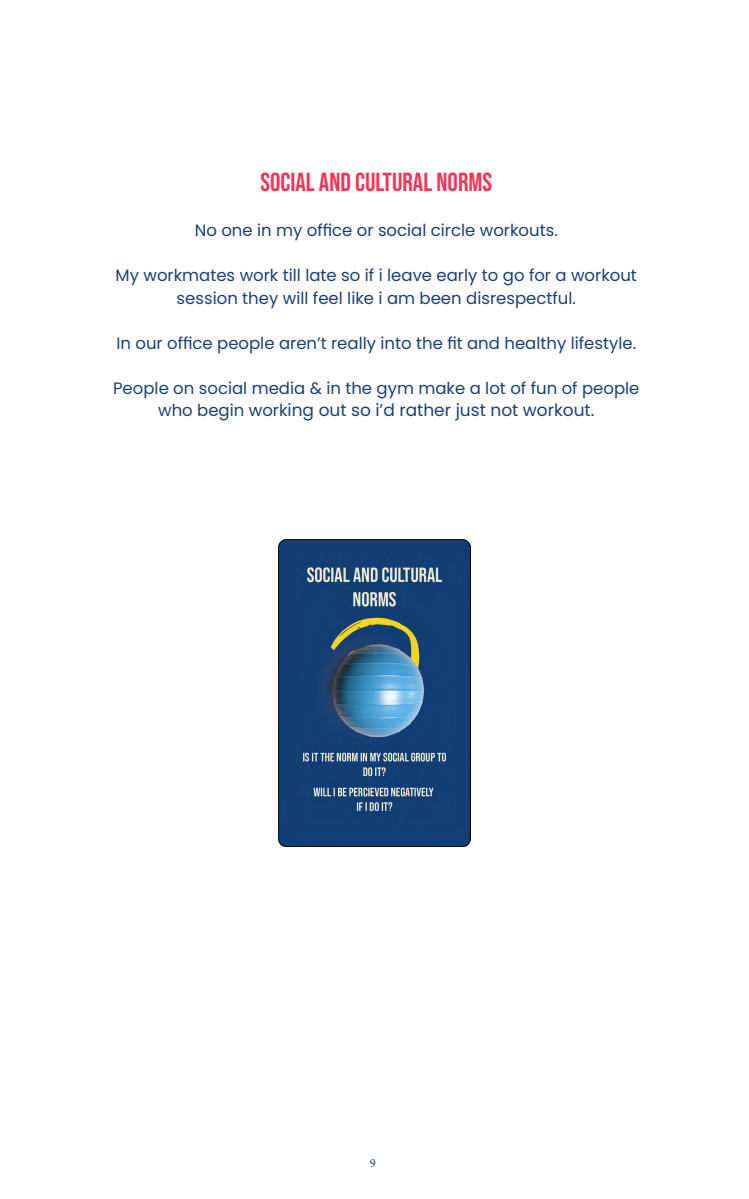
<style>
.page{position:relative;width:749px;height:1199px;background:#fff}
.page>*{position:absolute;margin:0;border:0;box-sizing:border-box;transform-origin:0 0}
.t1{font:26px "Bebas Neue";color:#f23557}
.t2{font:17px "Poppins";color:#1c4076}
.t3{font:16.5px/22.5px "Poppins";color:#1c4076;text-align:center}
.t4{font:12.5px "Minion Pro";color:#1c4076}
.s1{font-size:16.5px}
</style>
<div class="page">
<img style="left:279px;top:539px;width:191px;height:307px">
<h1 class="t1" style="left:260px;top:168px;width:233px">SOCIAL AND CULTURAL NORMS</h1>
<p class="t3" style="left:195px;top:219px;width:364px">No one in my office or social circle workouts.</p>
<p class="t3" style="left:116px;top:264px;width:523px">My workmates work till late so if i leave early to go for a workout session they will feel like i am been disrespectful.</p>
<p class="t3" style="left:116px;top:332px;width:521px">In our office people aren’t really into the fit and healthy lifestyle.</p>
<p class="t3" style="left:113px;top:377px;width:528px">People on social media &amp; in the gym make a lot of fun of people</p>
<p class="t2" style="left:158px;top:401px;width:438px"><span class="s1">who begin work</span>ing out so i’d rather just not workout.</p>
<p class="t4" style="left:370px;top:1155px;width:7px">9</p>
</div>
